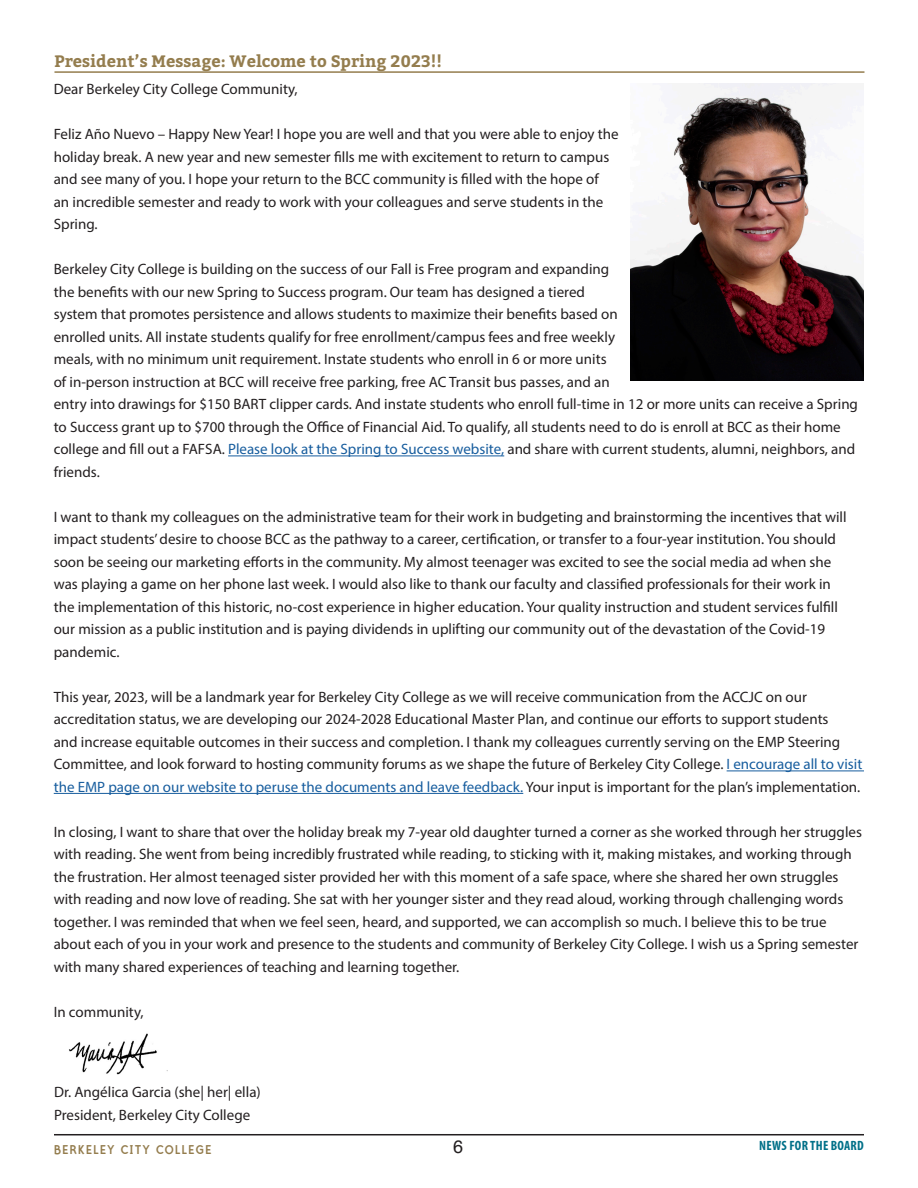
<style>
.page{position:relative;width:918px;height:1188px;background:#fff}
.page>*{position:absolute;margin:0;border:0;box-sizing:border-box;transform-origin:0 0}
.t1{font:18px "Helvetica";color:#231f20}
.Sections{font:700 16.5px "Bitter";color:#947d4e}
.Body{font:15px/22.5px "Myriad Pro";color:#231f20}
.t2{font:15px "Polymer Bold Caps";letter-spacing:.09em;color:#947d4e}
.t3{font:700 condensed 13.5px "Myriad Pro";letter-spacing:.02em;color:#007088}
.s1{color:#175d9e}
</style>
<div class="page">
<hr style="left:54px;top:1134px;width:810px;height:1px;background:#231f20">
<hr style="left:54px;top:71px;width:810px;height:2px;background:#947d4e">
<hr style="left:228px;top:456px;width:276px;height:1px;background:#175d9e">
<hr style="left:727px;top:771px;width:137px;height:1px;background:#175d9e">
<hr style="left:54px;top:793px;width:469px;height:1px;background:#175d9e">
<img style="left:631px;top:83px;width:233px;height:297px">
<img style="left:69px;top:1033px;width:99px;height:42px">
<p class="Sections" style="left:54px;top:50px;width:389px">President’s Message: Welcome to Spring 2023!!</p>
<p class="Body" style="left:54px;top:78px;width:245px">Dear Berkeley City College Community,</p>
<p class="Body" style="left:54px;top:123px;width:566px">Feliz Año Nuevo – Happy New Year! I hope you are well and that you were able to enjoy the holiday break. A new year and new semester fills me with excitement to return to campus and see many of you. I hope your return to the BCC community is filled with the hope of<br>an incredible semester and ready to work with your colleagues and serve students in the Spring.</p>
<p class="Body" style="left:54px;top:258px;width:806px">Berkeley City College is building on the success of our Fall is Free program and expanding<br>the benefits with our new Spring to Success program. Our team has designed a tiered<br>system that promotes persistence and allows students to maximize their benefits based on<br>enrolled units. All instate students qualify for free enrollment/campus fees and free weekly<br>meals, with no minimum unit requirement. Instate students who enroll in 6 or more units<br>of in-person instruction at BCC will receive free parking, free AC Transit bus passes, and an<br>entry into drawings for $150 BART clipper cards. And instate students who enroll full-time in 12 or more units can receive a Spring to Success grant up to $700 through the Office of Financial Aid. To qualify, all students need to do is enroll at BCC as their home college and fill out a FAFSA. <span class="s1">Please look at the Spring to Success website,</span> and share with current students, alumni, neighbors, and friends.</p>
<p class="Body" style="left:54px;top:505px;width:794px">I want to thank my colleagues on the administrative team for their work in budgeting and brainstorming the incentives that will impact students’ desire to choose BCC as the pathway to a career, certification, or transfer to a four-year institution. You should soon be seeing our marketing efforts in the community. My almost teenager was excited to see the social media ad when she was playing a game on her phone last week. I would also like to thank our faculty and classified professionals for their work in the implementation of this historic, no-cost experience in higher education. Your quality instruction and student services fulfill our mission as a public institution and is paying dividends in uplifting our community out of the devastation of the Covid-19 pandemic.</p>
<p class="Body" style="left:54px;top:685px;width:810px">This year, 2023, will be a landmark year for Berkeley City College as we will receive communication from the ACCJC on our accreditation status, we are developing our 2024-2028 Educational Master Plan, and continue our efforts to support students<br>and increase equitable outcomes in their success and completion. I thank my colleagues currently serving on the EMP Steering Committee, and look forward to hosting community forums as we shape the future of Berkeley City College. <span class="s1">I encourage all to visit the EMP page on our website to peruse the documents and leave feedback.</span> Your input is important for the plan’s implementation.</p>
<p class="Body" style="left:54px;top:820px;width:810px">In closing, I want to share that over the holiday break my 7-year old daughter turned a corner as she worked through her struggles with reading. She went from being incredibly frustrated while reading, to sticking with it, making mistakes, and working through the frustration. Her almost teenaged sister provided her with this moment of a safe space, where she shared her own struggles with reading and now love of reading. She sat with her younger sister and they read aloud, working through challenging words together. I was reminded that when we feel seen, heard, and supported, we can accomplish so much. I believe this to be true about each of you in your work and presence to the students and community of Berkeley City College. I wish us a Spring semester with many shared experiences of teaching and learning together.</p>
<p class="Body" style="left:54px;top:1000px;width:91px">In community,</p>
<p class="Body" style="left:54px;top:1081px;width:208px">Dr. Angélica Garcia (she| her| ella)</p>
<p class="Body" style="left:54px;top:1103px;width:198px">President, Berkeley City College</p>
<p class="t2" style="left:54px;top:1140px;width:159px">BERKELEY CITY COLLEGE</p>
<p class="t1" style="left:453px;top:1133px;width:12px">6</p>
<p class="t3" style="left:759px;top:1137px;width:106px">NEWS FOR THE BOARD</p>
</div>
